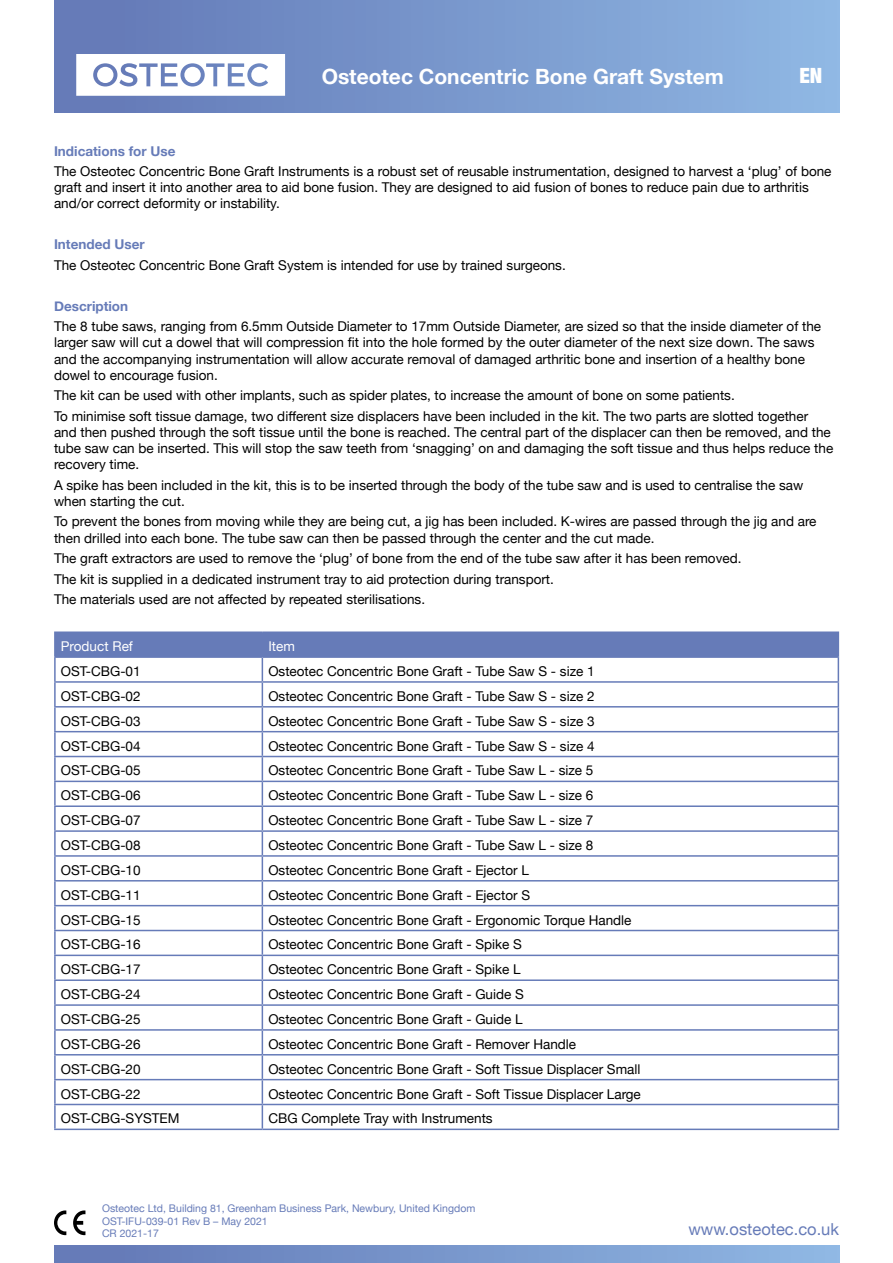
<style>
.page{position:relative;width:893px;height:1263px;background:#fff}
.page>*{position:absolute;margin:0;border:0;box-sizing:border-box;transform-origin:0 0}
.t1{font:700 21px "Helvetica Neue";color:#fff}
.t2{font:900 condensed 21px "Helvetica Neue";color:#fff}
.t3{font:16.5px "Helvetica Neue";color:#667bb8}
.t4{font:13.5px/16.2px "Helvetica Neue";color:#000}
.t5{font:700 13.5px "Helvetica Neue";color:#667bb8}
.t6{font:13.5px "Helvetica Neue";color:#fff}
.t7{font:10.5px/12.6px "Helvetica Neue";color:#667bb8}
</style>
<div class="page">
<div style="left:54px;top:0;width:785px;height:113px;background:linear-gradient(to right,#6277b5,#8fb7e3)"></div>
<div style="left:54px;top:1246px;width:785px;height:17px;background:linear-gradient(to right,#6277b5,#8fb7e3)"></div>
<svg style="left:76px;top:54px;width:209px;height:42px"></svg>
<svg style="left:54px;top:1210px;width:12px;height:25px"></svg>
<svg style="left:73px;top:1210px;width:12px;height:25px"></svg>
<hr style="left:54px;top:631px;width:208px;height:2px;background:#667bb8">
<hr style="left:54px;top:633px;width:2px;height:23px;background:#667bb8">
<hr style="left:262px;top:631px;width:577px;height:2px;background:#667bb8">
<hr style="left:54px;top:656px;width:208px;height:2px;background:#667bb8">
<hr style="left:54px;top:658px;width:2px;height:23px;background:#667bb8">
<hr style="left:54px;top:681px;width:208px;height:2px;background:#667bb8">
<hr style="left:54px;top:683px;width:2px;height:23px;background:#667bb8">
<hr style="left:54px;top:706px;width:208px;height:1px;background:#667bb8">
<hr style="left:54px;top:707px;width:2px;height:24px;background:#667bb8">
<hr style="left:54px;top:731px;width:208px;height:1px;background:#667bb8">
<hr style="left:54px;top:732px;width:2px;height:24px;background:#667bb8">
<hr style="left:54px;top:756px;width:208px;height:1px;background:#667bb8">
<hr style="left:54px;top:757px;width:2px;height:24px;background:#667bb8">
<hr style="left:54px;top:781px;width:208px;height:1px;background:#667bb8">
<hr style="left:54px;top:782px;width:2px;height:23px;background:#667bb8">
<hr style="left:54px;top:805px;width:208px;height:2px;background:#667bb8">
<hr style="left:54px;top:807px;width:2px;height:23px;background:#667bb8">
<hr style="left:54px;top:830px;width:208px;height:2px;background:#667bb8">
<hr style="left:54px;top:832px;width:2px;height:23px;background:#667bb8">
<hr style="left:54px;top:855px;width:208px;height:2px;background:#667bb8">
<hr style="left:54px;top:857px;width:2px;height:23px;background:#667bb8">
<hr style="left:54px;top:880px;width:208px;height:1px;background:#667bb8">
<hr style="left:54px;top:881px;width:2px;height:24px;background:#667bb8">
<hr style="left:54px;top:905px;width:208px;height:1px;background:#667bb8">
<hr style="left:54px;top:906px;width:2px;height:24px;background:#667bb8">
<hr style="left:54px;top:930px;width:208px;height:1px;background:#667bb8">
<hr style="left:54px;top:931px;width:2px;height:23px;background:#667bb8">
<hr style="left:54px;top:954px;width:208px;height:2px;background:#667bb8">
<hr style="left:54px;top:956px;width:2px;height:23px;background:#667bb8">
<hr style="left:54px;top:979px;width:208px;height:2px;background:#667bb8">
<hr style="left:54px;top:981px;width:2px;height:23px;background:#667bb8">
<hr style="left:54px;top:1004px;width:208px;height:2px;background:#667bb8">
<hr style="left:54px;top:1006px;width:2px;height:23px;background:#667bb8">
<hr style="left:54px;top:1029px;width:208px;height:2px;background:#667bb8">
<hr style="left:54px;top:1031px;width:2px;height:23px;background:#667bb8">
<hr style="left:54px;top:1054px;width:208px;height:1px;background:#667bb8">
<hr style="left:54px;top:1055px;width:2px;height:24px;background:#667bb8">
<hr style="left:54px;top:1079px;width:208px;height:1px;background:#667bb8">
<hr style="left:54px;top:1080px;width:2px;height:24px;background:#667bb8">
<hr style="left:54px;top:1104px;width:208px;height:1px;background:#667bb8">
<hr style="left:54px;top:1105px;width:2px;height:23px;background:#667bb8">
<svg style="left:55px;top:633px;width:784px;height:495px"></svg>
<hr style="left:54px;top:1128px;width:208px;height:2px;background:#667bb8">
<hr style="left:262px;top:1128px;width:577px;height:2px;background:#667bb8">
<h1 class="t1" style="left:322px;top:60px;width:404px">Osteotec Concentric Bone Graft System</h1>
<h1 class="t2" style="left:799px;top:59px;width:24px">EN</h1>
<p class="t5" style="left:54px;top:140px;width:123px">Indications for Use</p>
<p class="t4" style="left:54px;top:164px;width:779px">The Osteotec Concentric Bone Graft Instruments is a robust set of reusable instrumentation, designed to harvest a ‘plug’ of bone graft and insert it into another area to aid bone fusion. They are designed to aid fusion of bones to reduce pain due to arthritis and/or correct deformity or instability.</p>
<p class="t5" style="left:54px;top:234px;width:92px">Intended User</p>
<p class="t4" style="left:54px;top:258px;width:513px">The Osteotec Concentric Bone Graft System is intended for use by trained surgeons.</p>
<p class="t5" style="left:54px;top:295px;width:76px">Description</p>
<p class="t4" style="left:54px;top:319px;width:769px">The 8 tube saws, ranging from 6.5mm Outside Diameter to 17mm Outside Diameter, are sized so that the inside diameter of the larger saw will cut a dowel that will compression fit into the hole formed by the outer diameter of the next size down. The saws and the accompanying instrumentation will allow accurate removal of damaged arthritic bone and insertion of a healthy bone dowel to encourage fusion.</p>
<p class="t4" style="left:54px;top:386px;width:756px;line-height:20.4px">The kit can be used with other implants, such as spider plates, to increase the amount of bone on some patients.<br>To minimise soft tissue damage, two different size displacers have been included in the kit. The two parts are slotted together</p>
<p class="t4" style="left:54px;top:425px;width:781px">and then pushed through the soft tissue until the bone is reached. The central part of the displacer can then be removed, and the tube saw can be inserted. This will stop the saw teeth from ‘snagging’ on and damaging the soft tissue and thus helps reduce the recovery time.</p>
<p class="t4" style="left:54px;top:478px;width:751px">A spike has been included in the kit, this is to be inserted through the body of the tube saw and is used to centralise the saw when starting the cut.</p>
<p class="t4" style="left:54px;top:514px;width:764px">To prevent the bones from moving while they are being cut, a jig has been included. K-wires are passed through the jig and are then drilled into each bone. The tube saw can then be passed through the center and the cut made.</p>
<p class="t4" style="left:54px;top:549px;width:689px;line-height:20.4px">The graft extractors are used to remove the ‘plug’ of bone from the end of the tube saw after it has been removed.<br>The kit is supplied in a dedicated instrument tray to aid protection during transport.<br>The materials used are not affected by repeated sterilisations.</p>
<p class="t6" style="left:61px;top:636px;width:74px">Product Ref</p>
<p class="t6" style="left:268px;top:636px;width:28px">Item</p>
<p class="t4" style="left:61px;top:664px;width:81px">OST-CBG-01</p>
<p class="t4" style="left:268px;top:664px;width:328px">Osteotec Concentric Bone Graft - Tube Saw S - size 1</p>
<p class="t4" style="left:61px;top:689px;width:81px">OST-CBG-02</p>
<p class="t4" style="left:268px;top:689px;width:328px">Osteotec Concentric Bone Graft - Tube Saw S - size 2</p>
<p class="t4" style="left:61px;top:713px;width:81px">OST-CBG-03</p>
<p class="t4" style="left:268px;top:713px;width:328px">Osteotec Concentric Bone Graft - Tube Saw S - size 3</p>
<p class="t4" style="left:61px;top:738px;width:81px">OST-CBG-04</p>
<p class="t4" style="left:268px;top:738px;width:328px">Osteotec Concentric Bone Graft - Tube Saw S - size 4</p>
<p class="t4" style="left:61px;top:763px;width:81px">OST-CBG-05</p>
<p class="t4" style="left:268px;top:763px;width:327px">Osteotec Concentric Bone Graft - Tube Saw L - size 5</p>
<p class="t4" style="left:61px;top:788px;width:81px">OST-CBG-06</p>
<p class="t4" style="left:268px;top:788px;width:327px">Osteotec Concentric Bone Graft - Tube Saw L - size 6</p>
<p class="t4" style="left:61px;top:813px;width:81px">OST-CBG-07</p>
<p class="t4" style="left:268px;top:813px;width:327px">Osteotec Concentric Bone Graft - Tube Saw L - size 7</p>
<p class="t4" style="left:61px;top:838px;width:81px">OST-CBG-08</p>
<p class="t4" style="left:268px;top:838px;width:327px">Osteotec Concentric Bone Graft - Tube Saw L - size 8</p>
<p class="t4" style="left:61px;top:863px;width:81px">OST-CBG-10</p>
<p class="t4" style="left:268px;top:863px;width:262px">Osteotec Concentric Bone Graft - Ejector L</p>
<p class="t4" style="left:61px;top:887px;width:81px">OST-CBG-11</p>
<p class="t4" style="left:268px;top:887px;width:263px">Osteotec Concentric Bone Graft - Ejector S</p>
<p class="t4" style="left:61px;top:912px;width:81px">OST-CBG-15</p>
<p class="t4" style="left:268px;top:912px;width:365px">Osteotec Concentric Bone Graft - Ergonomic Torque Handle</p>
<p class="t4" style="left:61px;top:937px;width:81px">OST-CBG-16</p>
<p class="t4" style="left:268px;top:937px;width:255px">Osteotec Concentric Bone Graft - Spike S</p>
<p class="t4" style="left:61px;top:962px;width:81px">OST-CBG-17</p>
<p class="t4" style="left:268px;top:962px;width:254px">Osteotec Concentric Bone Graft - Spike L</p>
<p class="t4" style="left:61px;top:987px;width:81px">OST-CBG-24</p>
<p class="t4" style="left:268px;top:987px;width:257px">Osteotec Concentric Bone Graft - Guide S</p>
<p class="t4" style="left:61px;top:1012px;width:81px">OST-CBG-25</p>
<p class="t4" style="left:268px;top:1012px;width:256px">Osteotec Concentric Bone Graft - Guide L</p>
<p class="t4" style="left:61px;top:1037px;width:81px">OST-CBG-26</p>
<p class="t4" style="left:268px;top:1037px;width:309px">Osteotec Concentric Bone Graft - Remover Handle</p>
<p class="t4" style="left:61px;top:1061px;width:81px">OST-CBG-20</p>
<p class="t4" style="left:268px;top:1061px;width:374px">Osteotec Concentric Bone Graft - Soft Tissue Displacer Small</p>
<p class="t4" style="left:61px;top:1086px;width:81px">OST-CBG-22</p>
<p class="t4" style="left:268px;top:1086px;width:374px">Osteotec Concentric Bone Graft - Soft Tissue Displacer Large</p>
<p class="t4" style="left:61px;top:1111px;width:120px">OST-CBG-SYSTEM</p>
<p class="t4" style="left:268px;top:1111px;width:226px">CBG Complete Tray with Instruments</p>
<p class="t7" style="left:102px;top:1202px;width:375px">Osteotec Ltd, Building 81, Greenham Business Park, Newbury, United Kingdom<br>OST-IFU-039-01 Rev B – May 2021<br>CR 2021-17</p>
<p class="t3" style="left:688px;top:1217px;width:152px">www.osteotec.co.uk</p>
</div>
